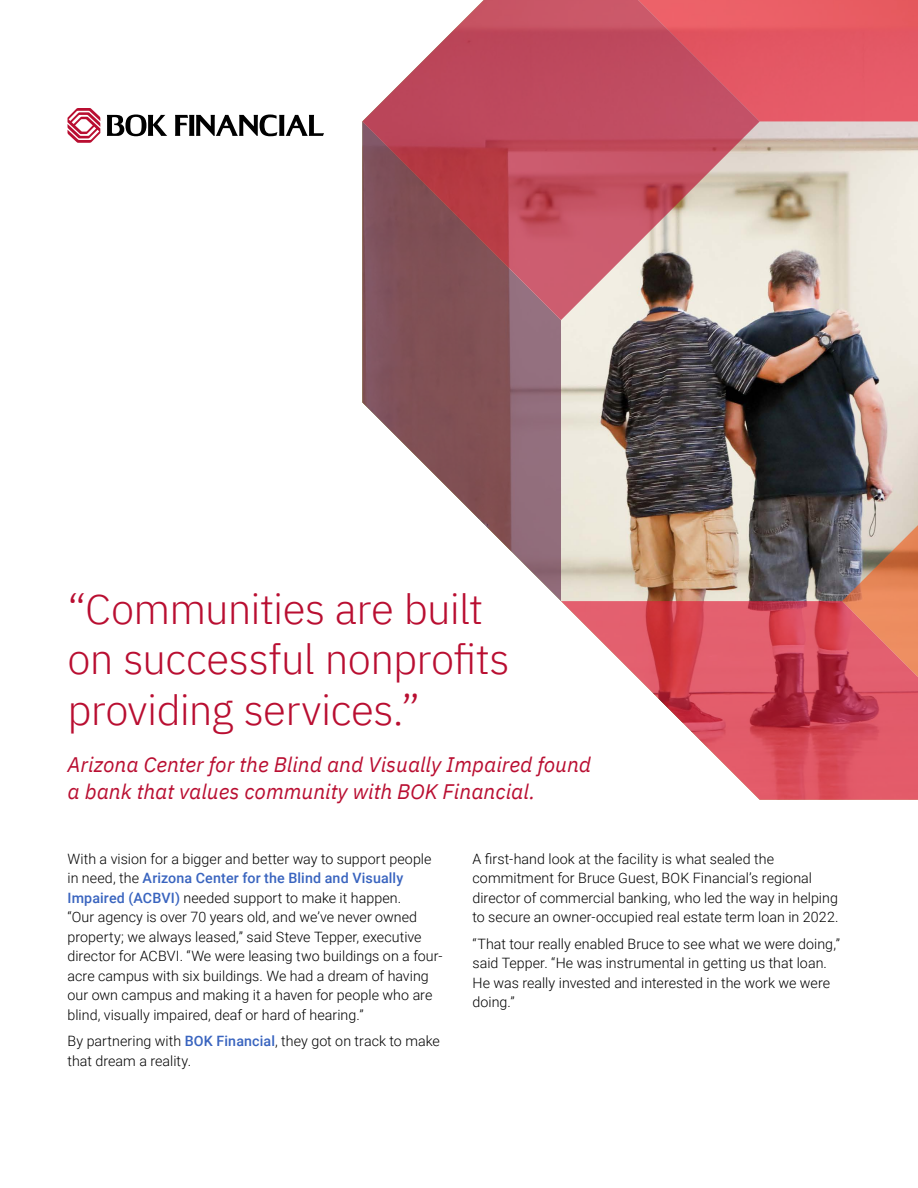
<style>
.page{position:relative;width:918px;height:1188px;background:#fff}
.page>*{position:absolute;margin:0;border:0;box-sizing:border-box;transform-origin:0 0}
.t1{font:300 42px/50.4px "IBM Plex Sans";letter-spacing:-.015em;color:#b90e31}
.t2{font:italic 21px/27px "IBM Plex Sans";color:#b90e31}
.t3{font:300 14.25px/19.5px "Roboto";letter-spacing:.005em;color:#000}
.s1{font-weight:500;color:#3964bf}
</style>
<div class="page">
<img style="left:561px;top:121px;width:357px;height:480px">
<svg style="left:362px;top:320px;width:199px;height:281px"></svg>
<div style="left:760px;top:0;width:158px;height:121px;background:#e65a66"></div>
<img style="left:842px;top:402px;width:76px;height:199px">
<svg style="left:362px;top:0;width:398px;height:320px"></svg>
<svg style="left:561px;top:601px;width:357px;height:199px"></svg>
<svg style="left:107px;top:115px;width:60px;height:21px"></svg>
<svg style="left:68px;top:108px;width:32px;height:35px"></svg>
<svg style="left:175px;top:115px;width:149px;height:21px"></svg>
<h1 class="t1" style="left:68px;top:580px;width:444px">“Communities are built on successful nonprofits providing services.”</h1>
<h2 class="t2" style="left:68px;top:749px;width:525px">Arizona Center for the Blind and Visually Impaired found a bank that values community with BOK Financial.</h2>
<p class="t3" style="left:68px;top:849px;width:377px">With a vision for a bigger and better way to support people in need, the <span class="s1">Arizona Center for the Blind and Visually Impaired (ACBVI)</span> needed support to make it happen.<br>“Our agency is over 70 years old, and we’ve never owned property; we always leased,” said Steve Tepper, executive director for ACBVI. “We were leasing two buildings on a four&shy;acre campus with six buildings. We had a dream of having our own campus and making it a haven for people who are blind, visually impaired, deaf or hard of hearing.”</p>
<p class="t3" style="left:68px;top:1031px;width:374px">By partnering with <span class="s1">BOK Financial</span>, they got on track to make that dream a reality.</p>
<p class="t3" style="left:472px;top:848px;width:368px">A first-hand look at the facility is what sealed the commitment for Bruce Guest, BOK Financial’s regional director of commercial banking, who led the way in helping to secure an owner-occupied real estate term loan in 2022.</p>
<p class="t3" style="left:472px;top:933px;width:369px">“That tour really enabled Bruce to see what we were doing,” said Tepper. “He was instrumental in getting us that loan.<br>He was really invested and interested in the work we were doing.”</p>
</div>
